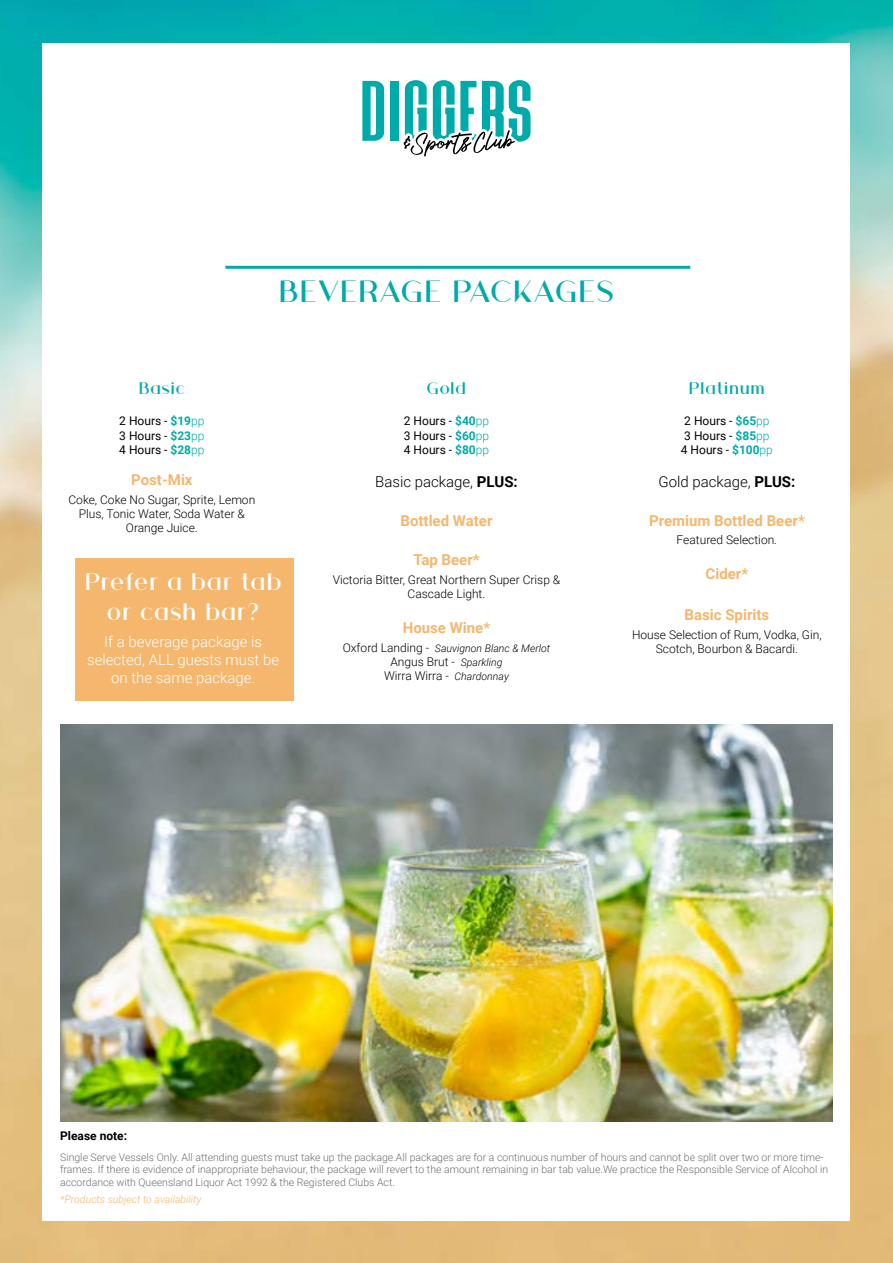
<style>
.page{position:relative;width:893px;height:1263px;background:#fff}
.page>*{position:absolute;margin:0;border:0;box-sizing:border-box;transform-origin:0 0}
.t1{font:32.7px "Athena";color:#00aaa8}
.t2{font:25.5px/30.6px "Athena";color:#fff;text-align:center}
.t3{font:18px "Athena";color:#00aaa8}
.t4{font:700 15px "Roboto";color:#f5b76e}
.t5{font:300 15px/18px "Roboto";color:#fff;text-align:center}
.t6{font:300 15px "Roboto";color:#000}
.t7{font:300 12px/14.4px "Roboto";color:#000;text-align:center}
.t8{font:12px/14.4px "Roboto";color:#000;text-align:justify}
.t9{font:700 12px "Roboto";color:#000}
.t10{font:300 10.5px/12.6px "Roboto";color:#6d6e71}
.t11{font:italic 300 10.5px "Roboto";color:#000}
.t12{font:italic 300 10.5px "Roboto";color:#f5b76e}
.s1{font-weight:700;color:#00aaa8}
.s2{font-weight:300;color:#00aaa8}
.s3{font-weight:700}
.s4{font-style:normal;font-size:12px}
.s5{font-style:italic;font-size:10.5px}
</style>
<div class="page">
<img style="left:0;top:0;width:893px;height:1263px">
<div style="left:43px;top:43px;width:807px;height:1177px;background:#fff"></div>
<hr style="left:225px;top:266px;width:465px;height:3px;background:#00aaa8">
<div style="left:75px;top:558px;width:218px;height:143px;background:#f5b76e"></div>
<img style="left:60px;top:725px;width:773px;height:396px">
<svg style="left:362px;top:81px;width:22px;height:60px"></svg>
<div style="left:390px;top:81px;width:8px;height:60px;background:#00aaa8"></div>
<svg style="left:404px;top:80px;width:127px;height:76px"></svg>
<h1 class="t1" style="left:278px;top:269px;width:338px">BEVERAGE PACKAGES</h1>
<h3 class="t3" style="left:139px;top:376px;width:48px">Basic</h3>
<p class="t8" style="left:119px;top:413px;width:87px">2 Hours - <span class="s1">$19</span><span class="s2">pp </span>3 Hours - <span class="s1">$23</span><span class="s2">pp </span>4 Hours - <span class="s1">$28</span><span class="s2">pp</span></p>
<h3 class="t4" style="left:131px;top:469px;width:63px">Post-Mix</h3>
<p class="t7" style="left:69px;top:492px;width:188px">Coke, Coke No Sugar, Sprite, Lemon<br>Plus, Tonic Water, Soda Water &amp;<br>Orange Juice.</p>
<h2 class="t2" style="left:84px;top:565px;width:199px">Prefer a bar tab or cash bar?</h2>
<h3 class="t5" style="left:87px;top:632px;width:194px">If a beverage package is selected, ALL guests must be on the same package.</h3>
<h3 class="t3" style="left:427px;top:376px;width:41px">Gold</h3>
<p class="t8" style="left:404px;top:413px;width:87px">2 Hours - <span class="s1">$40</span><span class="s2">pp </span>3 Hours - <span class="s1">$60</span><span class="s2">pp </span>4 Hours - <span class="s1">$80</span><span class="s2">pp</span></p>
<h3 class="t6" style="left:375px;top:471px;width:144px">Basic package, <span class="s3">PLUS:</span></h3>
<h3 class="t4" style="left:400px;top:510px;width:94px">Bottled Water</h3>
<h3 class="t4" style="left:413px;top:549px;width:68px">Tap Beer*</h3>
<p class="t7" style="left:333px;top:572px;width:229px">Victoria Bitter, Great Northern Super Crisp &amp;<br>Cascade Light.</p>
<h3 class="t4" style="left:403px;top:617px;width:89px">House Wine*</h3>
<p class="t11" style="left:343px;top:640px;width:209px"><span class="s4">Oxford Landing -</span> Sauvignon Blanc &amp; Merlot</p>
<p class="t7" style="left:384px;top:654px;width:126px">Angus Brut - <span class="s5">Sparkling<br></span>Wirra Wirra - <span class="s5">Chardonnay</span></p>
<h3 class="t3" style="left:688px;top:376px;width:78px">Platinum</h3>
<p class="t8" style="left:681px;top:413px;width:94px;text-align:left">2 Hours - <span class="s1">$65</span><span class="s2">pp<br></span>3 Hours - <span class="s1">$85</span><span class="s2">pp<br></span>4 Hours - <span class="s1">$100</span><span class="s2">pp</span></p>
<h3 class="t6" style="left:658px;top:471px;width:138px">Gold package, <span class="s3">PLUS:</span></h3>
<h3 class="t4" style="left:649px;top:510px;width:157px">Premium Bottled Beer*</h3>
<p class="t7" style="left:677px;top:532px;width:102px">Featured Selection.</p>
<h3 class="t4" style="left:706px;top:564px;width:44px">Cider*</h3>
<h3 class="t4" style="left:684px;top:604px;width:86px">Basic Spirits</h3>
<p class="t7" style="left:632px;top:627px;width:191px">House Selection of Rum, Vodka, Gin,<br>Scotch, Bourbon &amp; Bacardi.</p>
<p class="t9" style="left:60px;top:1127px;width:68px">Please note:</p>
<p class="t10" style="left:60px;top:1150px;width:769px">Single Serve Vessels Only. All attending guests must take up the package.All packages are for a continuous number of hours and cannot be split over two or more time&shy;frames. If there is evidence of inappropriate behaviour, the package will revert to the amount remaining in bar tab value.We practice the Responsible Service of Alcohol in accordance with Queensland Liquor Act 1992 &amp; the Registered Clubs Act.</p>
<p class="t12" style="left:60px;top:1192px;width:143px">*Products subject to availability</p>
</div>
